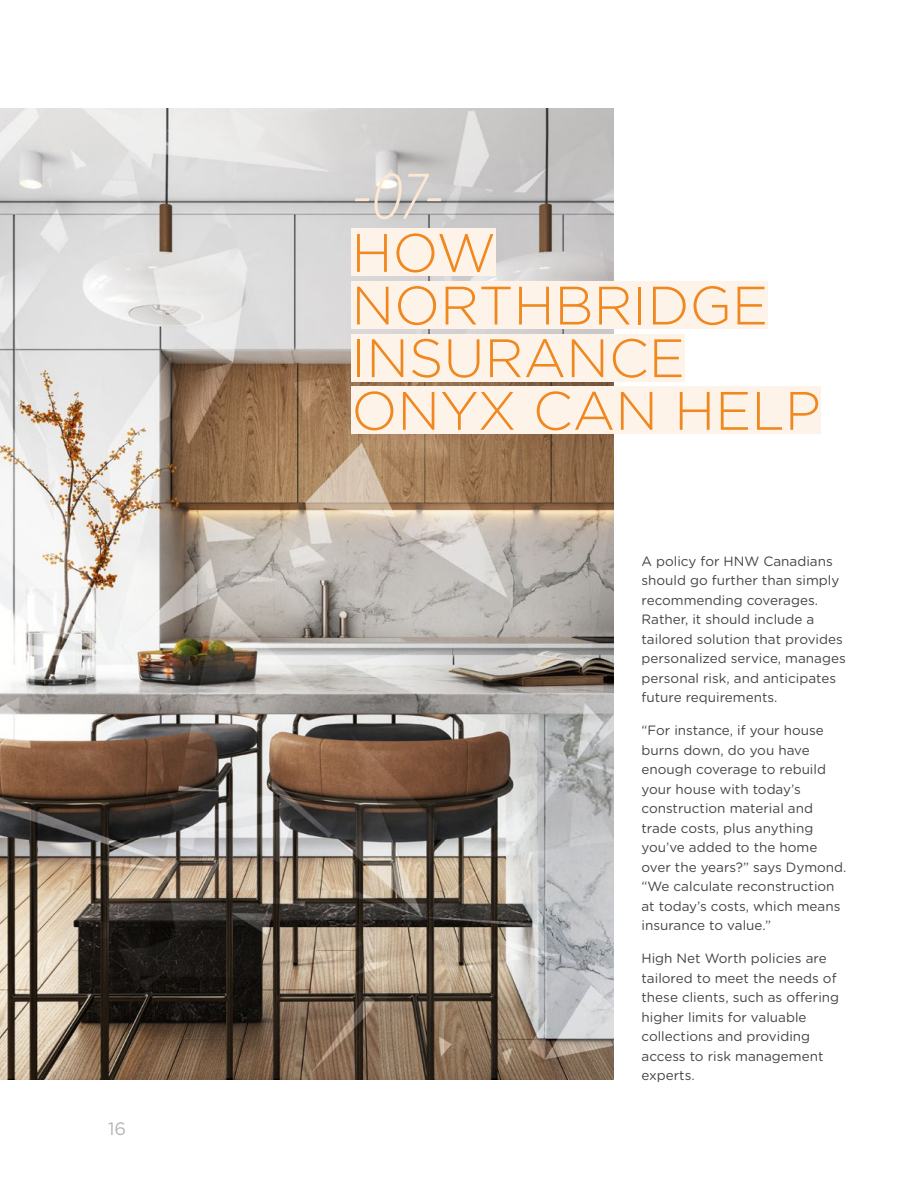
<style>
.page{position:relative;width:918px;height:1188px;background:#fff}
.page>*{position:absolute;margin:0;border:0;box-sizing:border-box;transform-origin:0 0}
.chapter_heading_-_no{font:italic 300 64.2px "Gotham X Narrow";color:#fce7d2}
.Chapter_heading{font:300 54px/52.7px "Gotham";color:#f0871f}
.t1{font:18px "Gotham";color:#b4b5b5}
.Body_Copy_after{font:13.5px/19.5px "Gotham Rounded";color:#424545}
</style>
<div class="page">
<img style="left:0;top:108px;width:613px;height:972px">
<div style="left:351px;top:229px;width:145px;height:47px;background:#fdf3e9"></div>
<div style="left:351px;top:281px;width:417px;height:48px;background:#fdf3e9"></div>
<div style="left:351px;top:334px;width:334px;height:47px;background:#fdf3e9"></div>
<div style="left:351px;top:387px;width:470px;height:47px;background:#fdf3e9"></div>
<h3 class="t1" style="left:108px;top:1117px;width:20px">16</h3>
<p class="chapter_heading_-_no" style="left:351px;top:158px;width:94px">-07-</p>
<p class="Chapter_heading" style="left:351px;top:225px;width:146px">HOW</p>
<p class="Chapter_heading" style="left:351px;top:278px;width:471px">NORTHBRIDGE<br>INSURANCE<br>ONYX CAN HELP</p>
<p class="Body_Copy_after" style="left:642px;top:550px;width:206px">A policy for HNW Canadians should go further than simply recommending coverages.<br>Rather, it should include a tailored solution that provides personalized service, manages personal risk, and anticipates future requirements.</p>
<p class="Body_Copy_after" style="left:642px;top:720px;width:206px">“For instance, if your house burns down, do you have enough coverage to rebuild your house with today’s construction material and trade costs, plus anything you’ve added to the home over the years?” says Dymond. “We calculate reconstruction at today’s costs, which means insurance to value.”</p>
<p class="Body_Copy_after" style="left:642px;top:948px;width:199px">High Net Worth policies are tailored to meet the needs of these clients, such as offering higher limits for valuable collections and providing access to risk management experts.</p>
</div>
